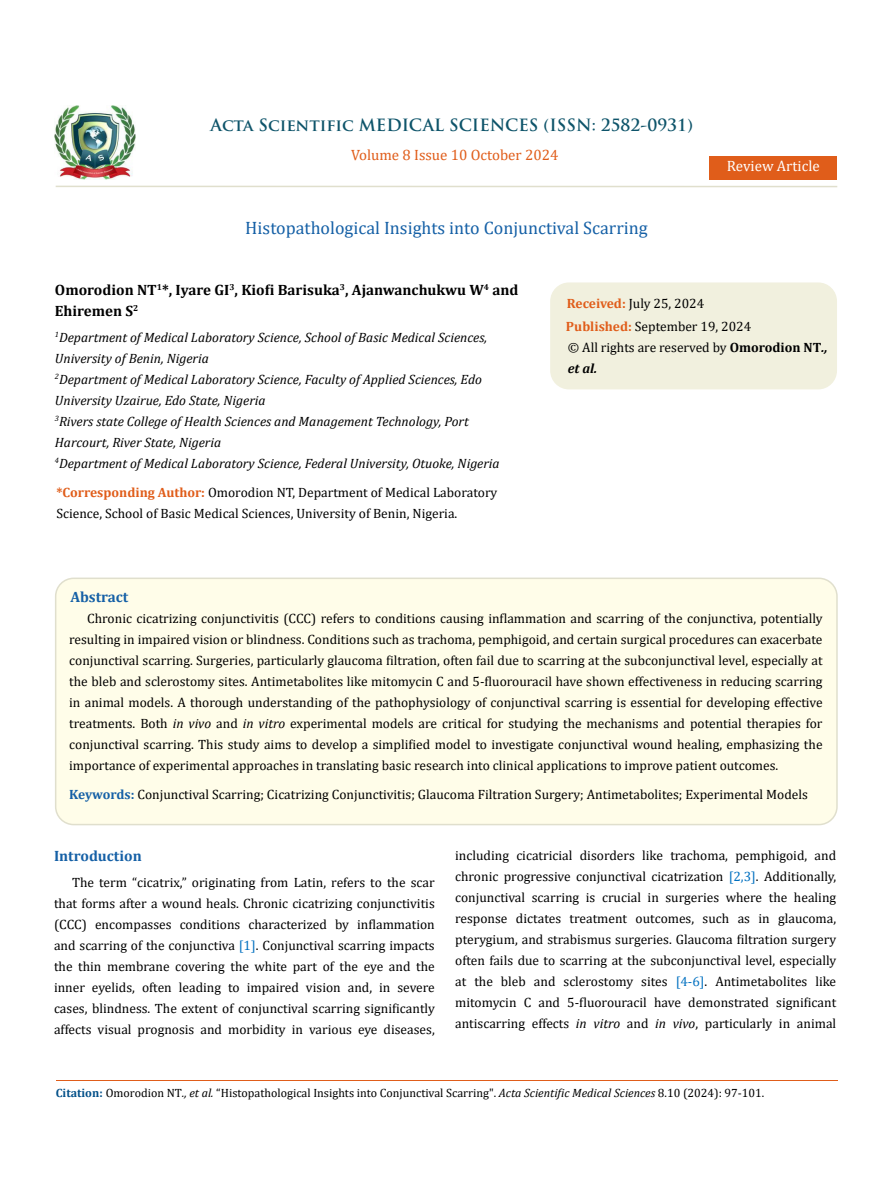
<style>
.page{position:relative;width:893px;height:1191px;background:#fff}
.page>*{position:absolute;margin:0;border:0;box-sizing:border-box;transform-origin:0 0}
.t1{font:18px "Cambria";color:#1560a6}
.t2{font:700 16.5px "Trajan Pro";color:#0e546a}
.t3{font:700 15px/21px "Cambria";color:#000}
.t4{font:15px "Cambria";color:#e05d1a}
.t5{font:700 15px "Cambria";color:#1560a6}
.t6{font:15px "Cambria";color:#fff}
.t7{font:13.5px/21px "Cambria";color:#000}
.t8{font:italic 13.5px/21px "Cambria";color:#000}
.t9{font:12px "Cambria";color:#000}
.s1{font-weight:700;color:#e05d1a}
.s2{font-weight:700}
.s3{font-weight:700;font-style:italic}
.s4{font-style:italic}
.s5{font-weight:700;color:#1560a6}
.s6{color:#0070c0}
.s7{font-weight:700;color:#035089}
</style>
<div class="page">
<img style="left:55px;top:106px;width:80px;height:73px">
<div style="left:709px;top:157px;width:128px;height:23px;background:#e05d1a"></div>
<div style="left:551px;top:283px;width:285px;height:106px;background:#f1f0de;border-radius:18px"></div>
<div style="left:550px;top:282px;width:287px;height:107px;border:2px solid #f1f0de;border-radius:18px"></div>
<div style="left:56px;top:578px;width:781px;height:246px;background:#fffde9;border-radius:18px"></div>
<div style="left:55px;top:578px;width:783px;height:247px;border:2px solid #e0dfcd;border-radius:18px"></div>
<hr style="left:56px;top:1080px;width:781px;height:1px;background:#e05d1a">
<hr style="left:56px;top:186px;width:781px;height:1px;background:#e0dfcd">
<p class="t2" style="left:210px;top:115px;width:484px">Acta Scientific MEDICAL SCIENCES (ISSN: 2582-0931)</p>
<p class="t4" style="left:351px;top:146px;width:209px">Volume 8 Issue 10 October 2024</p>
<h1 class="t1" style="left:245px;top:217px;width:404px">Histopathological Insights into Conjunctival Scarring</h1>
<p class="t6" style="left:727px;top:157px;width:94px">Review Article</p>
<p class="t3" style="left:55px;top:279px;width:465px">Omorodion NT<sup>1</sup>*, Iyare GI<sup>3</sup>, Kiofi Barisuka<sup>3</sup>, Ajanwanchukwu W<sup>4</sup> and<br>Ehiremen S<sup>2</sup></p>
<p class="t8" style="left:55px;top:326px;width:446px"><sup>1</sup>Department of Medical Laboratory Science, School of Basic Medical Sciences, University of Benin, Nigeria<br><sup>2</sup>Department of Medical Laboratory Science, Faculty of Applied Sciences, Edo University Uzairue, Edo State, Nigeria<br><sup>3</sup>Rivers state College of Health Sciences and Management Technology, Port Harcourt, River State, Nigeria<br><sup>4</sup>Department of Medical Laboratory Science, Federal University, Otuoke, Nigeria</p>
<p class="t7" style="left:56px;top:482px;width:442px"><span class="s1">*Corresponding Author:</span> Omorodion NT, Department of Medical Laboratory<br>Science, School of Basic Medical Sciences, University of Benin, Nigeria.</p>
<p class="t7" style="left:566px;top:292px;width:187px;line-height:23px"><span class="s1">Received:</span> July 25, 2024<br><span class="s1">Published:</span> September 19, 2024</p>
<p class="t7" style="left:568px;top:337px;width:261px">© All rights are reserved by <span class="s2">Omorodion NT</span><span class="s3">., et al.</span></p>
<p class="t5" style="left:70px;top:586px;width:60px">Abstract</p>
<p class="t7" style="left:69px;top:608px;width:755px;text-align:justify;text-indent:18px">Chronic cicatrizing conjunctivitis (CCC) refers to conditions causing inflammation and scarring of the conjunctiva, potentially resulting in impaired vision or blindness. Conditions such as trachoma, pemphigoid, and certain surgical procedures can exacerbate conjunctival scarring. Surgeries, particularly glaucoma filtration, often fail due to scarring at the subconjunctival level, especially at the bleb and sclerostomy sites. Antimetabolites like mitomycin C and 5-fluorouracil have shown effectiveness in reducing scarring in animal models. A thorough understanding of the pathophysiology of conjunctival scarring is essential for developing effective treatments. Both <span class="s4">in vivo</span> and <span class="s4">in vitro</span> experimental models are critical for studying the mechanisms and potential therapies for conjunctival scarring. This study aims to develop a simplified model to investigate conjunctival wound healing, emphasizing the importance of experimental approaches in translating basic research into clinical applications to improve patient outcomes.</p>
<p class="t7" style="left:69px;top:784px;width:740px"><span class="s5">Keywords:</span> Conjunctival Scarring; Cicatrizing Conjunctivitis; Glaucoma Filtration Surgery; Antimetabolites; Experimental Models</p>
<p class="t5" style="left:54px;top:845px;width:89px">Introduction</p>
<p class="t7" style="left:54px;top:871px;width:382px;text-align:justify;text-indent:18px">The term “cicatrix,” originating from Latin, refers to the scar that forms after a wound heals. Chronic cicatrizing conjunctivitis (CCC) encompasses conditions characterized by inflammation and scarring of the conjunctiva <span class="s6">[1]</span>. Conjunctival scarring impacts the thin membrane covering the white part of the eye and the inner eyelids, often leading to impaired vision and, in severe cases, blindness. The extent of conjunctival scarring significantly affects visual prognosis and morbidity in various eye diseases,</p>
<p class="t7" style="left:455px;top:845px;width:383px;text-align:justify">including cicatricial disorders like trachoma, pemphigoid, and chronic progressive conjunctival cicatrization <span class="s6">[2,3]</span>. Additionally, conjunctival scarring is crucial in surgeries where the healing response dictates treatment outcomes, such as in glaucoma, pterygium, and strabismus surgeries. Glaucoma filtration surgery often fails due to scarring at the subconjunctival level, especially at the bleb and sclerostomy sites <span class="s6">[4-6]</span>. Antimetabolites like mitomycin C and 5-fluorouracil have demonstrated significant antiscarring effects <span class="s4">in vitro</span> and <span class="s4">in vivo</span>, particularly in animal</p>
<p class="t9" style="left:56px;top:1086px;width:710px"><span class="s7">Citation:</span> Omorodion NT<span class="s4">., et al.</span> “Histopathological Insights into Conjunctival Scarring". <span class="s4">Acta Scientific Medical Sciences</span> 8.10 (2024): 97-101.</p>
</div>
